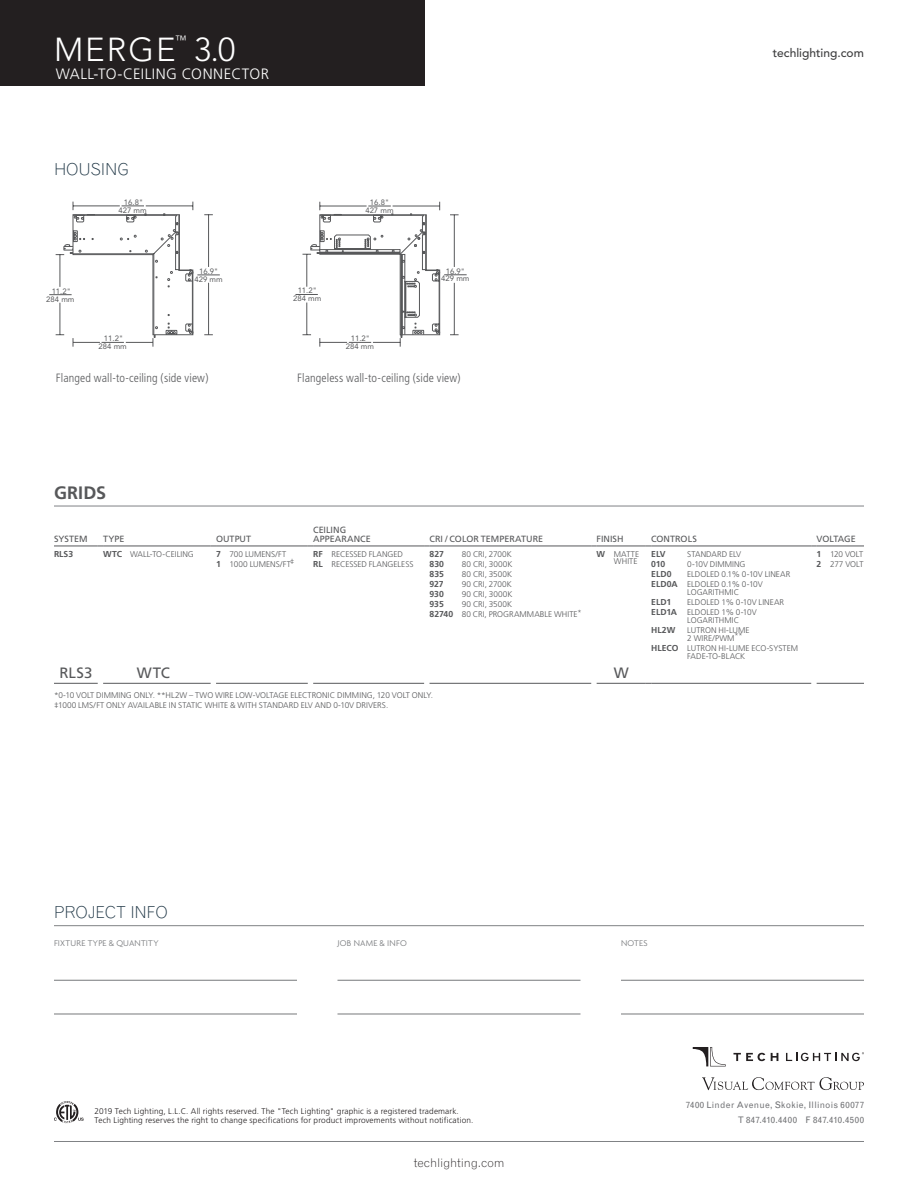
<style>
.page{position:relative;width:918px;height:1188px;background:#fff}
.page>*{position:absolute;margin:0;border:0;box-sizing:border-box;transform-origin:0 0}
.t1{font:300 33px "Avenir";letter-spacing:.06em;color:#fff}
.Spec_Header{font:700 18px "Frutiger";letter-spacing:.005em;color:#57585a}
.Spec_Header-2{font:300 16.5px "Grotesque";letter-spacing:-.015em;color:#203746}
.t2{font:300 15px "Frutiger";letter-spacing:.03em;color:#fff}
.Ordering_Grid_Center{font:15px "Frutiger";letter-spacing:.005em;color:#57585a}
.t3{font:300 condensed 12px "Frutiger";letter-spacing:.01em;color:#57585a}
.t4{font:300 12px "Grotesque";letter-spacing:-.01em;color:#231f20}
.t5{font:500 12px "Avenir";color:#3e3e3f}
.t6{font:300 12px "Avenir";color:#fff}
.Product_Options{font:9px/9px "Frutiger";color:#57585a}
.t7{font:9px/14.4px "Grotesque";letter-spacing:.03em;color:#717275;text-align:right}
.t8{font:300 9px "Agenda";letter-spacing:.025em;color:#76787b}
.Product_Options-2{font:9px "Frutiger";letter-spacing:-.02em;color:#57585a}
.Product_Options-3{font:700 8.7px "Frutiger";color:#57585a}
.Product_Options-4{font:300 8.25px/7.8px "Frutiger";letter-spacing:.005em;color:#57585a}
.t9{font:300 8.25px/9px "Frutiger";letter-spacing:.015em;color:#231f20}
.t10{font:7.8px/7.9px "Avenir";color:#57585a;text-align:center}
.s1{font-weight:700;font-size:8.7px}
</style>
<div class="page">
<div style="left:0;top:0;width:425px;height:86px;background:#231f20"></div>
<hr style="left:54px;top:925px;width:810px;height:1px;background:#808285">
<svg style="left:54px;top:1101px;width:30px;height:22px"></svg>
<hr style="left:54px;top:980px;width:243px;height:1px;background:#76787b">
<hr style="left:54px;top:1014px;width:243px;height:1px;background:#76787b">
<hr style="left:338px;top:980px;width:242px;height:1px;background:#76787b">
<hr style="left:338px;top:1014px;width:242px;height:1px;background:#76787b">
<hr style="left:621px;top:980px;width:243px;height:1px;background:#76787b">
<hr style="left:621px;top:1014px;width:243px;height:1px;background:#76787b">
<hr style="left:54px;top:1141px;width:810px;height:1px;background:#808285">
<svg style="left:702px;top:1077px;width:162px;height:13px"></svg>
<svg style="left:733px;top:1053px;width:32px;height:8px"></svg>
<svg style="left:771px;top:1053px;width:7px;height:8px"></svg>
<svg style="left:786px;top:1052px;width:78px;height:9px"></svg>
<svg style="left:693px;top:1047px;width:33px;height:19px"></svg>
<svg style="left:49px;top:202px;width:171px;height:145px"></svg>
<svg style="left:295px;top:202px;width:172px;height:145px"></svg>
<hr style="left:54px;top:546px;width:44px;height:1px;background:#57585a">
<hr style="left:103px;top:546px;width:108px;height:1px;background:#57585a">
<hr style="left:216px;top:546px;width:92px;height:1px;background:#57585a">
<hr style="left:313px;top:546px;width:111px;height:1px;background:#57585a">
<hr style="left:430px;top:546px;width:161px;height:1px;background:#57585a">
<hr style="left:597px;top:546px;width:49px;height:1px;background:#57585a">
<hr style="left:651px;top:546px;width:160px;height:1px;background:#57585a">
<hr style="left:817px;top:546px;width:47px;height:1px;background:#57585a">
<hr style="left:54px;top:683px;width:44px;height:1px;background:#57585a">
<hr style="left:103px;top:683px;width:108px;height:1px;background:#57585a">
<hr style="left:216px;top:683px;width:92px;height:1px;background:#57585a">
<hr style="left:313px;top:683px;width:111px;height:1px;background:#57585a">
<hr style="left:430px;top:683px;width:161px;height:1px;background:#57585a">
<hr style="left:597px;top:683px;width:49px;height:1px;background:#57585a">
<hr style="left:651px;top:683px;width:160px;height:1px;background:#57585a">
<hr style="left:817px;top:683px;width:47px;height:1px;background:#57585a">
<hr style="left:54px;top:506px;width:810px;height:1px;background:#808285">
<h1 class="t1" style="left:54px;top:31px;width:123px">MERGE</h1>
<h3 class="t6" style="left:175px;top:33px;width:13px">™</h3>
<h1 class="t1" style="left:194px;top:31px;width:43px">3.0</h1>
<h3 class="t2" style="left:56px;top:65px;width:215px">WALL-TO-CEILING CONNECTOR</h3>
<p class="Spec_Header-2" style="left:54px;top:159px;width:76px">HOUSING</p>
<p class="t10" style="left:119px;top:198px;width:30px">16.8"<br>427 mm</p>
<p class="t10" style="left:365px;top:198px;width:30px">16.8"<br>427 mm</p>
<p class="t10" style="left:194px;top:267px;width:30px">16.9"<br>429 mm</p>
<p class="t10" style="left:441px;top:267px;width:30px">16.9"<br>429 mm</p>
<p class="t10" style="left:46px;top:287px;width:30px">11.2"<br>284 mm</p>
<p class="t10" style="left:293px;top:287px;width:30px">11.2"<br>284 mm</p>
<p class="t10" style="left:99px;top:335px;width:30px">11.2"<br>284 mm</p>
<p class="t10" style="left:346px;top:335px;width:30px">11.2"<br>284 mm</p>
<p class="t3" style="left:56px;top:371px;width:154px">Flanged wall-to-ceiling (side view)</p>
<p class="t3" style="left:297px;top:371px;width:165px">Flangeless wall-to-ceiling (side view)</p>
<p class="Spec_Header" style="left:54px;top:482px;width:54px">GRIDS</p>
<h3 class="t5" style="left:773px;top:46px;width:93px">techlighting.com</h3>
<p class="Product_Options" style="left:54px;top:535px;width:35px">SYSTEM</p>
<p class="Product_Options" style="left:103px;top:535px;width:23px">TYPE</p>
<p class="Product_Options" style="left:216px;top:535px;width:37px">OUTPUT</p>
<p class="Product_Options" style="left:313px;top:526px;width:59px">CEILING<br>APPEARANCE</p>
<p class="Product_Options" style="left:430px;top:535px;width:115px">CRI / COLOR TEMPERATURE</p>
<p class="Product_Options" style="left:597px;top:535px;width:28px">FINISH</p>
<p class="Product_Options" style="left:651px;top:535px;width:47px">CONTROLS</p>
<p class="Product_Options-2" style="left:817px;top:534px;width:41px">VOLTAGE</p>
<p class="Product_Options-3" style="left:54px;top:548px;width:21px">RLS3</p>
<p class="Product_Options-4" style="left:103px;top:550px;width:92px"><span class="s1">WTC</span> WALL-TO-CEILING</p>
<p class="Product_Options-4" style="left:216px;top:550px;width:72px"><span class="s1">7</span> 700 LUMENS/FT</p>
<p class="Product_Options-4" style="left:216px;top:560px;width:80px"><span class="s1">1</span> 1000 LUMENS/FT<sup>‡</sup></p>
<p class="Product_Options-3" style="left:430px;top:548px;width:16px">827</p>
<p class="Product_Options-4" style="left:462px;top:550px;width:52px">80 CRI, 2700K</p>
<p class="Product_Options-3" style="left:430px;top:559px;width:16px">830</p>
<p class="Product_Options-4" style="left:462px;top:560px;width:52px">80 CRI, 3000K</p>
<p class="Product_Options-3" style="left:430px;top:569px;width:16px">835</p>
<p class="Product_Options-4" style="left:462px;top:570px;width:52px">80 CRI, 3500K</p>
<p class="Product_Options-3" style="left:430px;top:579px;width:16px">927</p>
<p class="Product_Options-4" style="left:462px;top:580px;width:52px">90 CRI, 2700K</p>
<p class="Product_Options-3" style="left:430px;top:589px;width:16px">930</p>
<p class="Product_Options-4" style="left:462px;top:590px;width:52px">90 CRI, 3000K</p>
<p class="Product_Options-3" style="left:430px;top:599px;width:16px">935</p>
<p class="Product_Options-4" style="left:462px;top:601px;width:52px">90 CRI, 3500K</p>
<p class="Product_Options-4" style="left:430px;top:611px;width:154px"><span class="s1">82740</span> 80 CRI, PROGRAMMABLE WHITE<sup>*</sup></p>
<p class="Product_Options-4" style="left:313px;top:550px;width:91px"><span class="s1">RF</span> RECESSED FLANGED</p>
<p class="Product_Options-4" style="left:313px;top:560px;width:102px"><span class="s1">RL</span> RECESSED FLANGELESS</p>
<p class="Product_Options-4" style="left:597px;top:550px;width:44px;text-align:right"><span class="s1">W</span> MATTE<br>WHITE</p>
<p class="Product_Options-3" style="left:651px;top:548px;width:16px">ELV</p>
<p class="Product_Options-4" style="left:687px;top:550px;width:56px">STANDARD ELV</p>
<p class="Product_Options-3" style="left:651px;top:559px;width:16px">010</p>
<p class="Product_Options-4" style="left:687px;top:560px;width:60px">0-10V DIMMING</p>
<p class="Product_Options-3" style="left:651px;top:569px;width:22px">ELD0</p>
<p class="Product_Options-4" style="left:687px;top:570px;width:105px">ELDOLED 0.1% 0-10V LINEAR</p>
<p class="Product_Options-4" style="left:687px;top:580px;width:77px;text-indent:-36px"><span class="s1">ELD0A</span> ELDOLED 0.1% 0-10V<br>LOGARITHMIC</p>
<p class="Product_Options-3" style="left:651px;top:597px;width:21px">ELD1</p>
<p class="Product_Options-4" style="left:687px;top:598px;width:98px">ELDOLED 1% 0-10V LINEAR</p>
<p class="Product_Options-4" style="left:687px;top:608px;width:71px;text-indent:-36px"><span class="s1">ELD1A</span> ELDOLED 1% 0-10V<br>LOGARITHMIC</p>
<p class="Product_Options-3" style="left:651px;top:625px;width:26px">HL2W</p>
<p class="Product_Options-4" style="left:687px;top:626px;width:64px">LUTRON HI-LUME<br>2 WIRE/PWM<sup>**</sup></p>
<p class="Product_Options-4" style="left:687px;top:644px;width:112px;text-indent:-36px"><span class="s1">HLECO</span> LUTRON HI-LUME ECO-SYSTEM<br>FADE-TO-BLACK</p>
<p class="Product_Options-4" style="left:817px;top:550px;width:48px"><span class="s1">1</span> 120 VOLT</p>
<p class="Product_Options-4" style="left:817px;top:560px;width:49px"><span class="s1">2</span> 277 VOLT</p>
<p class="Ordering_Grid_Center" style="left:59px;top:664px;width:34px">RLS3</p>
<p class="Ordering_Grid_Center" style="left:137px;top:664px;width:35px">WTC</p>
<p class="Ordering_Grid_Center" style="left:614px;top:664px;width:16px">W</p>
<p class="Product_Options-4" style="left:54px;top:691px;width:381px;line-height:9.8px">*0-10 VOLT DIMMING ONLY. **HL2W – TWO WIRE LOW-VOLTAGE ELECTRONIC DIMMING, 120 VOLT ONLY. ‡1000 LMS/FT ONLY AVAILABLE IN STATIC WHITE &amp; WITH STANDARD ELV AND 0-10V DRIVERS.</p>
<h3 class="Spec_Header-2" style="left:54px;top:903px;width:115px">PROJECT INFO</h3>
<p class="t8" style="left:54px;top:938px;width:106px">FIXTURE TYPE &amp; QUANTITY</p>
<p class="t8" style="left:338px;top:938px;width:71px">JOB NAME &amp; INFO</p>
<p class="t8" style="left:621px;top:938px;width:28px">NOTES</p>
<p class="t9" style="left:94px;top:1107px;width:380px">2019 Tech Lighting, L.L.C. All rights reserved. The "Tech Lighting" graphic is a registered trademark.<br>Tech Lighting reserves the right to change specifications for product improvements without notification.</p>
<h3 class="t4" style="left:414px;top:1155px;width:92px">techlighting.com</h3>
<p class="t7" style="left:686px;top:1098px;width:180px">7400 Linder Avenue, Skokie, Illinois 60077<br>T 847.410.4400 F 847.410.4500</p>
</div>
